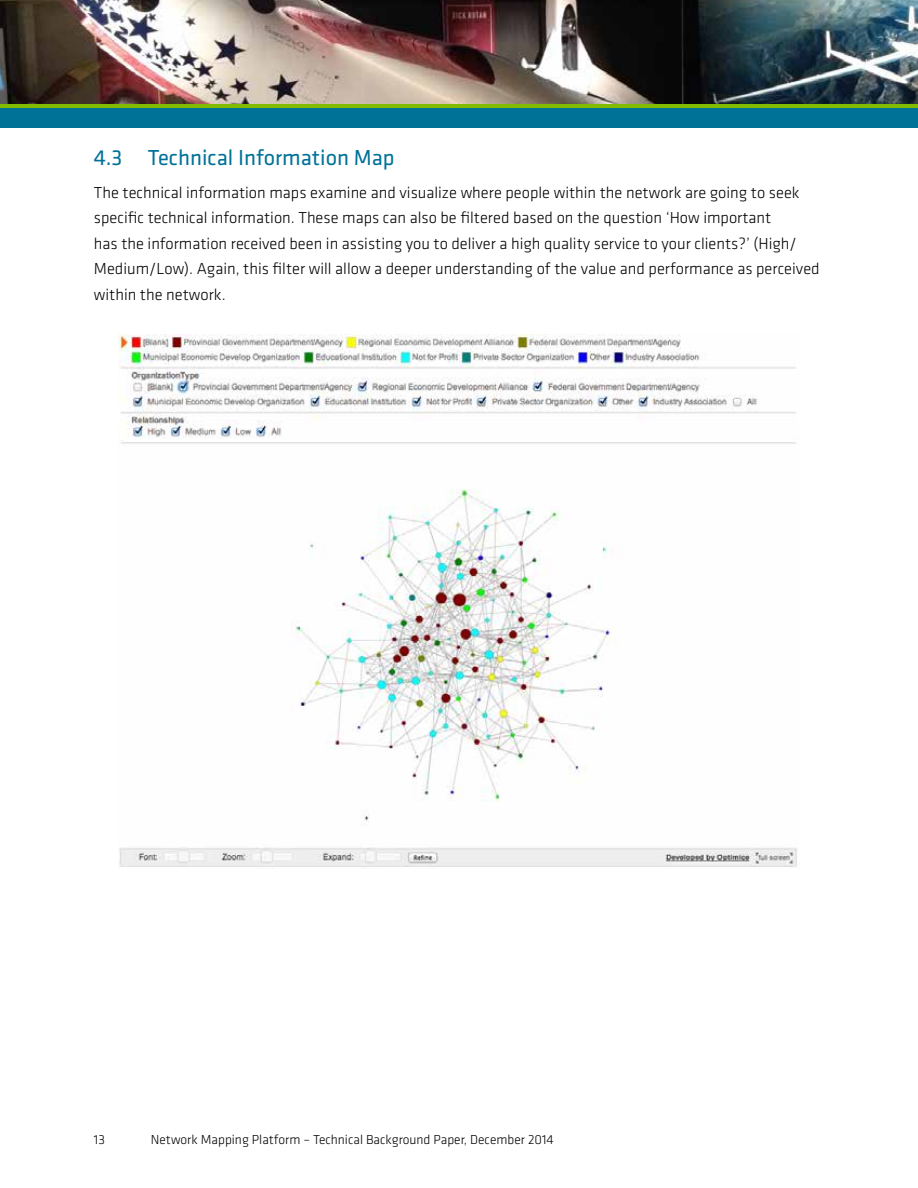
<style>
.page{position:relative;width:918px;height:1188px;background:#fff}
.page>*{position:absolute;margin:0;border:0;box-sizing:border-box;transform-origin:0 0}
.t1{font:22.5px "Klavika";color:#007297}
.t2{font:300 16.5px/25.5px "Klavika";color:#000}
.t3{font:300 13.5px "Klavika";color:#000}
</style>
<div class="page">
<img style="left:0;top:0;width:918px;height:104px">
<svg style="left:0;top:104px;width:918px;height:5px;background:#68ad1e"></svg>
<div style="left:0;top:109px;width:918px;height:19px;background:#007297"></div>
<img style="left:119px;top:335px;width:678px;height:532px">
<h1 class="t1" style="left:94px;top:143px;width:302px">4.3 Technical Information Map</h1>
<p class="t2" style="left:94px;top:179px;width:727px">The technical information maps examine and visualize where people within the network are going to seek specific technical information. These maps can also be filtered based on the question ‘How important<br>has the information received been in assisting you to deliver a high quality service to your clients?’ (High/ Medium/Low). Again, this filter will allow a deeper understanding of the value and performance as perceived within the network.</p>
<p class="t3" style="left:94px;top:1132px;width:13px">13</p>
<p class="t3" style="left:151px;top:1132px;width:404px">Network Mapping Platform – Technical Background Paper, December 2014</p>
</div>
